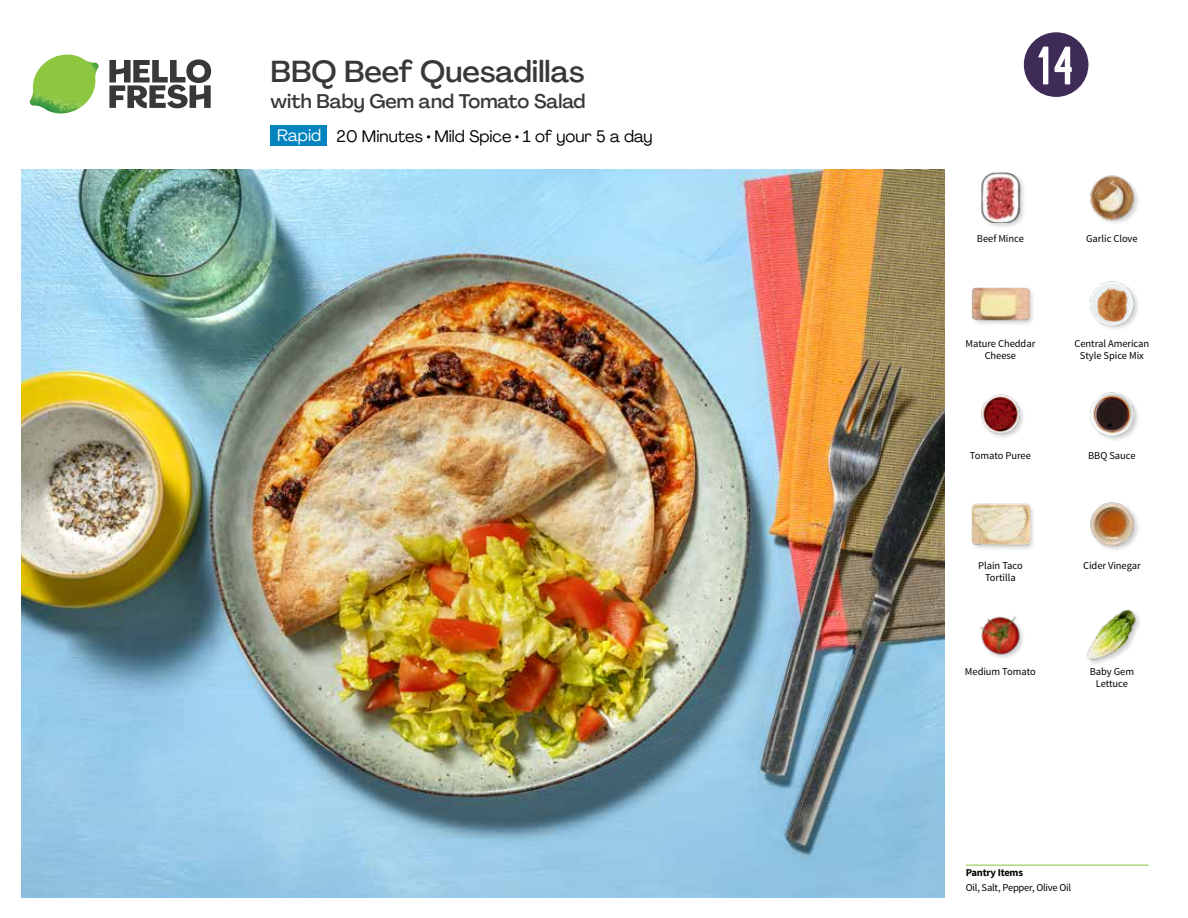
<style>
.page{position:relative;width:1188px;height:918px;background:#fff}
.page>*{position:absolute;margin:0;border:0;box-sizing:border-box;transform-origin:0 0}
.t1{font:54px "Kapra";color:#fff}
.t2{font:500 30px "Agrandir";color:#383839}
.t3{font:500 19.5px "Agrandir";color:#383839}
.t4{font:16.5px "Agrandir";color:#000}
.t5{font:16.5px "Agrandir";color:#fff}
.t6{font:10.5px/12px "Source Sans Pro";letter-spacing:-.005em;color:#000;text-align:center}
.t7{font:700 10.5px "Source Sans Pro";letter-spacing:-.02em;color:#000}
</style>
<div class="page">
<svg style="left:109px;top:59px;width:102px;height:49px"></svg>
<img style="left:30px;top:55px;width:69px;height:59px">
<img style="left:21px;top:170px;width:924px;height:728px">
<hr style="left:966px;top:865px;width:183px;height:1px;background:#82c341">
<div style="left:271px;top:126px;width:56px;height:20px;background:#0083be"></div>
<img style="left:980px;top:616px;width:43px;height:42px">
<img style="left:1086px;top:609px;width:54px;height:55px">
<img style="left:981px;top:394px;width:42px;height:43px">
<div style="left:971px;top:503px;width:65px;height:49px;background:#000;opacity:.2"></div>
<img style="left:972px;top:503px;width:57px;height:49px">
<img style="left:1090px;top:502px;width:48px;height:48px">
<img style="left:1090px;top:392px;width:48px;height:48px">
<div style="left:980px;top:171px;width:47px;height:59px;background:#000;opacity:.2"></div>
<img style="left:980px;top:172px;width:46px;height:51px">
<div style="left:972px;top:287px;width:64px;height:40px;background:#000;opacity:.2"></div>
<img style="left:972px;top:287px;width:57px;height:40px">
<img style="left:1090px;top:281px;width:48px;height:48px">
<img style="left:1090px;top:175px;width:48px;height:48px">
<svg style="left:1023px;top:32px;width:66px;height:65px"></svg>
<h2 class="t2" style="left:271px;top:53px;width:315px">BBQ Beef Quesadillas</h2>
<h3 class="t3" style="left:271px;top:89px;width:316px">with Baby Gem and Tomato Salad</h3>
<h3 class="t5" style="left:277px;top:125px;width:46px">Rapid</h3>
<h3 class="t4" style="left:337px;top:126px;width:317px">20 Minutes • Mild Spice • 1 of your 5 a day</h3>
<h1 class="t1" style="left:1038px;top:35px;width:37px">14</h1>
<p class="t6" style="left:977px;top:232px;width:48px">Beef Mince</p>
<p class="t6" style="left:1086px;top:232px;width:53px">Garlic Clove</p>
<p class="t6" style="left:965px;top:338px;width:71px">Mature Cheddar<br>Cheese</p>
<p class="t6" style="left:1074px;top:338px;width:76px">Central American<br>Style Spice Mix</p>
<p class="t6" style="left:970px;top:449px;width:63px">Tomato Puree</p>
<p class="t6" style="left:1088px;top:449px;width:49px">BBQ Sauce</p>
<p class="t6" style="left:978px;top:559px;width:46px">Plain Taco</p>
<p class="t6" style="left:1083px;top:559px;width:59px">Cider Vinegar</p>
<p class="t6" style="left:985px;top:571px;width:32px">Tortilla</p>
<p class="t6" style="left:965px;top:666px;width:72px">Medium Tomato</p>
<p class="t6" style="left:1090px;top:666px;width:46px">Baby Gem<br>Lettuce</p>
<p class="t7" style="left:966px;top:866px;width:59px">Pantry Items</p>
<p class="t6" style="left:966px;top:881px;width:107px">Oil, Salt, Pepper, Olive Oil</p>
</div>
